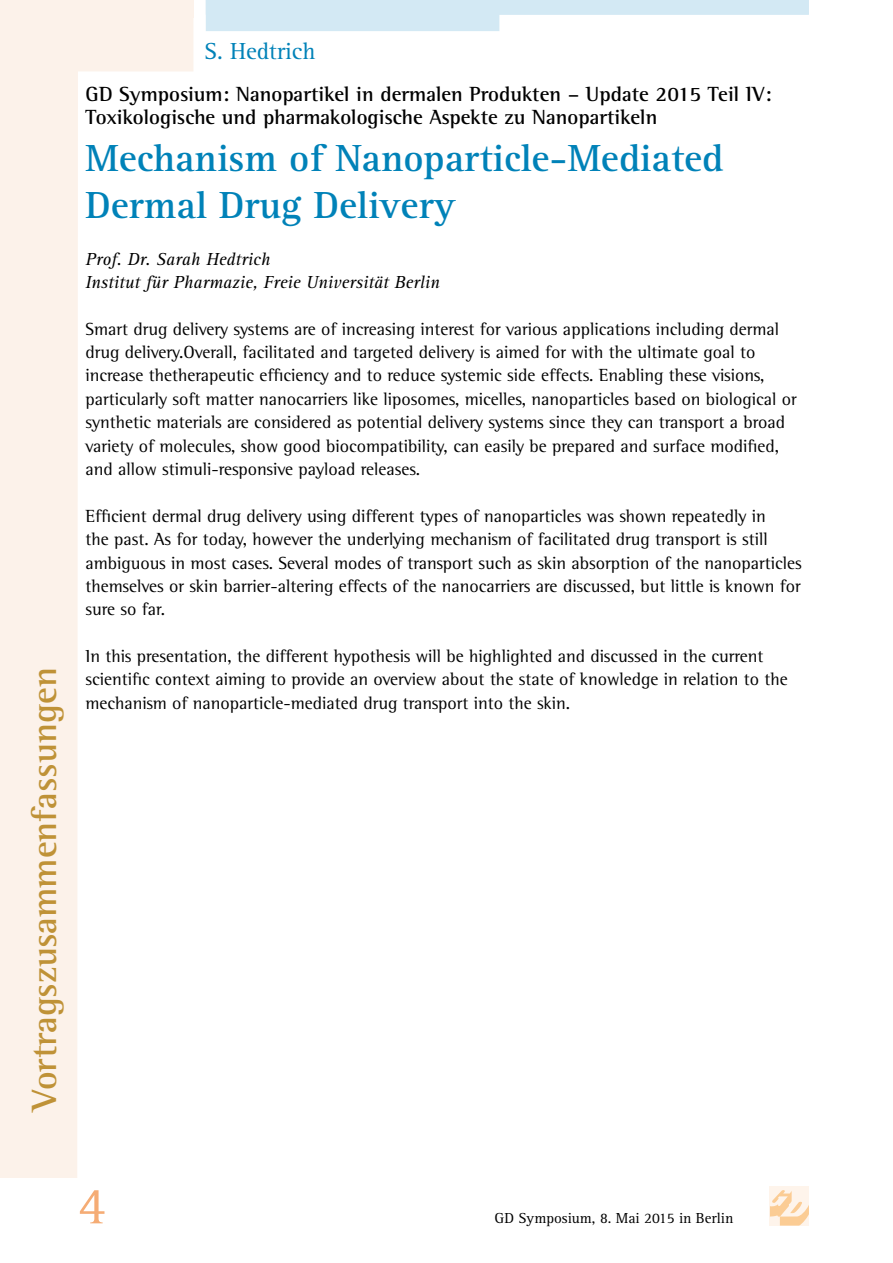
<style>
.page{position:relative;width:893px;height:1263px;background:#fff}
.page>*{position:absolute;margin:0;border:0;box-sizing:border-box;transform-origin:0 0}
.t1{font:54px "Agfa Rotis Serif";color:#f5ac75}
.t2{font:700 39px/46.8px "Agfa Rotis Serif";color:#0082b8}
.t3{font:700 36px "Agfa Rotis Semi Serif";color:#bf9237}
.t4{font:24px "Agfa Rotis Serif";color:#0082b8}
.t5{font:700 21px/23.4px "Agfa Rotis Semi Serif";color:#000}
.t6{font:18px/23.4px "Agfa Rotis Semi Serif";color:#000}
.t7{font:italic 18px/23.4px "Agfa Rotis Serif";color:#000}
.t8{font:15px "Agfa Rotis Serif";color:#000}
</style>
<div class="page">
<div style="left:770px;top:1186px;width:39px;height:39px;background:#fef4eb"></div>
<svg style="left:770px;top:1190px;width:39px;height:35px"></svg>
<svg style="left:0;top:0;width:194px;height:1178px"></svg>
<div style="left:0;top:0;width:193px;height:17px;background:#fcf2ea"></div>
<svg style="left:206px;top:0;width:603px;height:31px"></svg>
<h3 class="t3" style="left:23px;top:1111px;width:445px;rotate:-90deg">Vortragszusammenfassungen</h3>
<h3 class="t4" style="left:204px;top:37px;width:113px">S. Hedtrich</h3>
<p class="t5" style="left:85px;top:82px;width:688px">GD Symposium: Nanopartikel in dermalen Produkten – Update 2015 Teil IV:<br>Toxikologische und pharmakologische Aspekte zu Nanopartikeln</p>
<h2 class="t2" style="left:85px;top:135px;width:639px">Mechanism of Nanoparticle-Mediated<br>Dermal Drug Delivery</h2>
<p class="t7" style="left:85px;top:247px;width:356px">Prof. Dr. Sarah Hedtrich<br>Institut für Pharmazie, Freie Universität Berlin</p>
<p class="t6" style="left:85px;top:317px;width:713px">Smart drug delivery systems are of increasing interest for various applications including dermal drug delivery.Overall, facilitated and targeted delivery is aimed for with the ultimate goal to increase thetherapeutic efficiency and to reduce systemic side effects. Enabling these visions, particularly soft matter nanocarriers like liposomes, micelles, nanoparticles based on biological or synthetic materials are considered as potential delivery systems since they can transport a broad variety of molecules, show good biocompatibility, can easily be prepared and surface modified, and allow stimuli-responsive payload releases.</p>
<p class="t6" style="left:85px;top:504px;width:718px">Efficient dermal drug delivery using different types of nanoparticles was shown repeatedly in<br>the past. As for today, however the underlying mechanism of facilitated drug transport is still ambiguous in most cases. Several modes of transport such as skin absorption of the nanoparticles themselves or skin barrier-altering effects of the nanocarriers are discussed, but little is known for sure so far.</p>
<p class="t6" style="left:85px;top:644px;width:704px">In this presentation, the different hypothesis will be highlighted and discussed in the current scientific context aiming to provide an overview about the state of knowledge in relation to the mechanism of nanoparticle-mediated drug transport into the skin.</p>
<h1 class="t1" style="left:78px;top:1175px;width:30px">4</h1>
<p class="t8" style="left:494px;top:1209px;width:241px">GD Symposium, 8. Mai 2015 in Berlin</p>
</div>
